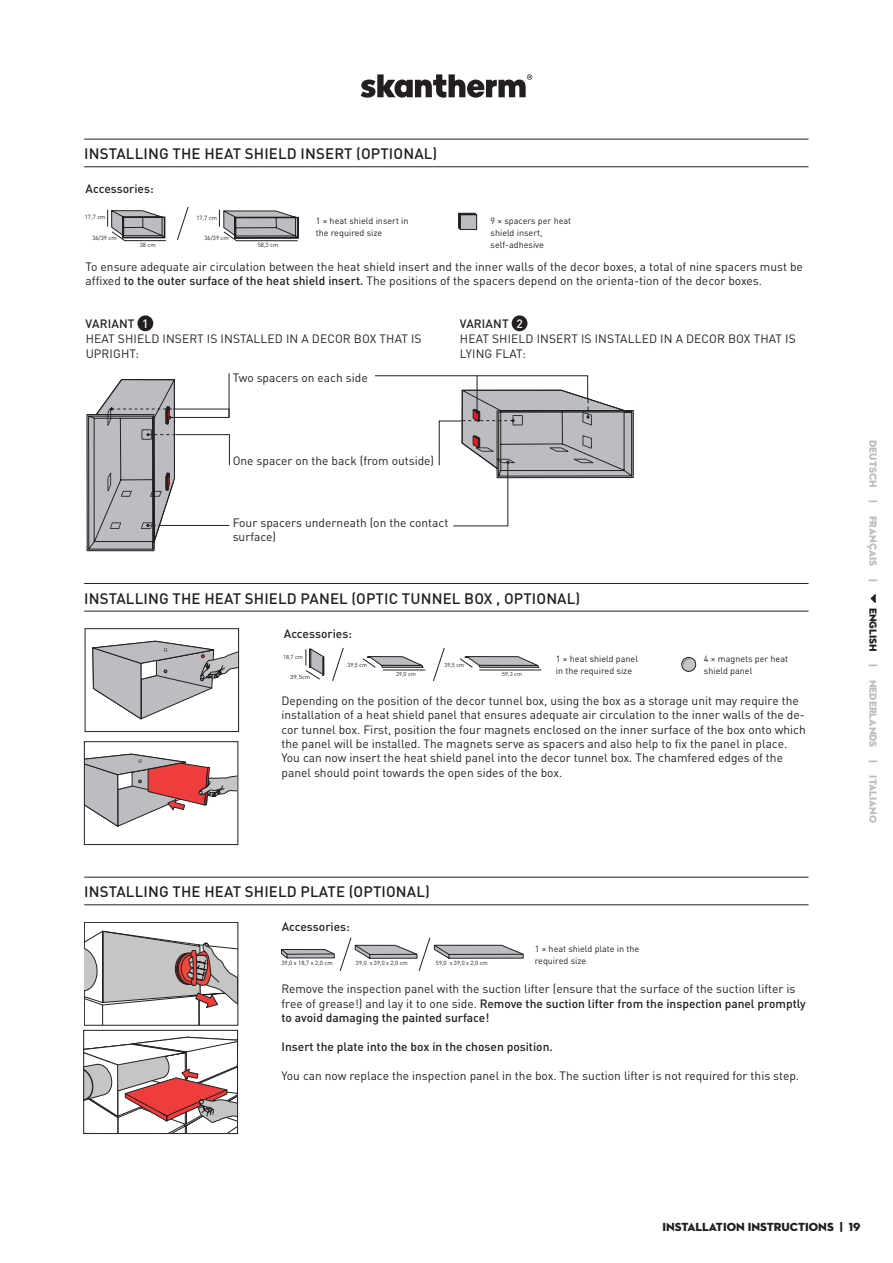
<style>
.page{position:relative;width:893px;height:1263px;background:#fff}
.page>*{position:absolute;margin:0;border:0;box-sizing:border-box;transform-origin:0 0}
.t1{font:500 15px "DIN Pro";letter-spacing:.01em;color:#231f20}
.t2{font:12px/14.4px "DIN Pro";color:#231f20}
.t3{font:500 12px "DIN Pro";color:#231f20}
.t4{font:12px "Neutraface 2 Display Titling";color:#231f20}
.t5{font:10.5px "Neutraface 2 Display Titling";color:#bcbdc0}
.t6{font:9px/12px "DIN Pro";color:#231f20}
.t7{font:6px "DIN Pro";color:#231f20}
.t8{font:6px "DIN";color:#231f20}
.t9{font:5.85px "DIN";color:#231f20}
.t10{font:5.7px "DIN";color:#231f20}
.t11{font:5.7px "DIN";color:#231f20;scale:1.13 1}
.s1{font-weight:500}
.s2{font-weight:500;color:#fff}
.s3{color:#231f20}
</style>
<div class="page">
<svg style="left:361px;top:74px;width:171px;height:24px"></svg>
<hr style="left:84px;top:904px;width:724px;height:1px;background:#231f20">
<hr style="left:84px;top:877px;width:724px;height:1px;background:#231f20">
<svg style="left:281px;top:937px;width:243px;height:34px"></svg>
<hr style="left:84px;top:611px;width:724px;height:1px;background:#231f20">
<hr style="left:84px;top:583px;width:724px;height:1px;background:#231f20">
<svg style="left:681px;top:657px;width:15px;height:15px"></svg>
<svg style="left:305px;top:648px;width:19px;height:32px"></svg>
<svg style="left:362px;top:656px;width:62px;height:12px"></svg>
<hr style="left:383px;top:670px;width:42px;height:1px;background:#231f20">
<hr style="left:479px;top:670px;width:62px;height:1px;background:#231f20">
<svg style="left:460px;top:656px;width:80px;height:12px"></svg>
<svg style="left:332px;top:647px;width:12px;height:34px"></svg>
<svg style="left:433px;top:647px;width:12px;height:34px"></svg>
<svg style="left:92px;top:641px;width:145px;height:79px"></svg>
<div style="left:85px;top:628px;width:154px;height:104px;border:1px solid #231f20"></div>
<svg style="left:86px;top:754px;width:150px;height:73px"></svg>
<div style="left:84px;top:741px;width:154px;height:104px;border:1px solid #231f20"></div>
<svg style="left:870px;top:594px;width:6px;height:9px"></svg>
<svg style="left:84px;top:922px;width:154px;height:103px"></svg>
<div style="left:84px;top:1030px;width:154px;height:104px;border:1px solid #231f20"></div>
<svg style="left:84px;top:1037px;width:154px;height:96px"></svg>
<hr style="left:84px;top:166px;width:724px;height:1px;background:#231f20">
<hr style="left:84px;top:139px;width:724px;height:1px;background:#231f20">
<div style="left:137px;top:315px;width:16px;height:16px;background:#231f20;border-radius:50%"></div>
<div style="left:512px;top:315px;width:15px;height:16px;background:#231f20;border-radius:50%"></div>
<svg style="left:107px;top:209px;width:59px;height:32px"></svg>
<svg style="left:219px;top:209px;width:80px;height:32px"></svg>
<svg style="left:177px;top:206px;width:12px;height:34px"></svg>
<hr style="left:453px;top:525px;width:55px;height:1px;background:#231f20">
<hr style="left:507px;top:462px;width:1px;height:64px;background:#231f20">
<svg style="left:458px;top:213px;width:19px;height:17px"></svg>
<svg style="left:375px;top:375px;width:259px;height:103px"></svg>
<svg style="left:87px;top:373px;width:143px;height:178px"></svg>
<p class="t1" style="left:84px;top:142px;width:355px">INSTALLING THE HEAT SHIELD INSERT (OPTIONAL)</p>
<p class="t3" style="left:86px;top:179px;width:70px">Accessories:</p>
<p class="t8" style="left:85px;top:213px;width:22px">17,7 cm</p>
<p class="t7" style="left:92px;top:233px;width:26px">36/39 cm</p>
<p class="t7" style="left:204px;top:233px;width:26px">36/39 cm</p>
<p class="t8" style="left:196px;top:214px;width:22px">17,7 cm</p>
<p class="t6" style="left:490px;top:214px;width:82px">9 × spacers per heat shield insert,</p>
<p class="t6" style="left:316px;top:214px;width:94px">1 × heat shield insert in the required size</p>
<p class="t8" style="left:140px;top:241px;width:18px">38 cm</p>
<p class="t6" style="left:490px;top:238px;width:55px">self-adhesive</p>
<p class="t8" style="left:258px;top:241px;width:22px">58,3 cm</p>
<p class="t2" style="left:86px;top:258px;width:719px">To ensure adequate air circulation between the heat shield insert and the inner walls of the decor boxes, a total of nine spacers must be affixed <span class="s1">to the outer surface of the heat shield insert.</span> The positions of the spacers depend on the orienta-tion of the decor boxes.</p>
<p class="t2" style="left:86px;top:315px;width:337px;line-height:15px"><span class="s1">VARIANT</span> <span class="s2">1<br></span>HEAT SHIELD INSERT IS INSTALLED IN A DECOR BOX THAT IS<br>UPRIGHT:</p>
<p class="t2" style="left:460px;top:315px;width:337px;line-height:15px"><span class="s1">VARIANT</span> <span class="s2">2<br></span>HEAT SHIELD INSERT IS INSTALLED IN A DECOR BOX THAT IS<br>LYING FLAT:</p>
<p class="t2" style="left:233px;top:369px;width:136px">Two spacers on each side</p>
<p class="t2" style="left:233px;top:452px;width:203px">One spacer on the back (from outside)</p>
<p class="t2" style="left:233px;top:514px;width:217px">Four spacers underneath (on the contact surface)</p>
<p class="t1" style="left:84px;top:586px;width:497px">INSTALLING THE HEAT SHIELD PANEL (OPTIC TUNNEL BOX , OPTIONAL)</p>
<p class="t3" style="left:284px;top:624px;width:70px">Accessories:</p>
<p class="t10" style="left:283px;top:653px;width:21px">18,7 cm</p>
<p class="t11" style="left:290px;top:673px;width:19px">39,5cm</p>
<p class="t10" style="left:347px;top:662px;width:21px">39,5 cm</p>
<p class="t10" style="left:396px;top:670px;width:21px">39,0 cm</p>
<p class="t10" style="left:444px;top:662px;width:21px">39,5 cm</p>
<p class="t10" style="left:502px;top:670px;width:21px">59,3 cm</p>
<p class="t6" style="left:556px;top:652px;width:84px">1 × heat shield panel in the required size</p>
<p class="t6" style="left:704px;top:652px;width:86px">4 × magnets per heat shield panel</p>
<p class="t2" style="left:282px;top:692px;width:526px">Depending on the position of the decor tunnel box, using the box as a storage unit may require the installation of a heat shield panel that ensures adequate air circulation to the inner walls of the de&shy;cor tunnel box. First, position the four magnets enclosed on the inner surface of the box onto which the panel will be installed. The magnets serve as spacers and also help to fix the panel in place.<br>You can now insert the heat shield panel into the decor tunnel box. The chamfered edges of the panel should point towards the open sides of the box.</p>
<p class="t1" style="left:84px;top:880px;width:347px">INSTALLING THE HEAT SHIELD PLATE (OPTIONAL)</p>
<p class="t3" style="left:282px;top:917px;width:70px">Accessories:</p>
<p class="t6" style="left:535px;top:942px;width:106px">1 × heat shield plate in the</p>
<p class="t7" style="left:281px;top:958px;width:53px">39,0 x 18,7 x 2,0 cm</p>
<p class="t9" style="left:356px;top:959px;width:53px">39,0 x 39,0 x 2,0 cm</p>
<p class="t9" style="left:436px;top:959px;width:53px">59,0 x 39,0 x 2,0 cm</p>
<p class="t6" style="left:535px;top:954px;width:53px">required size</p>
<p class="t2" style="left:282px;top:981px;width:526px">Remove the inspection panel with the suction lifter (ensure that the surface of the suction lifter is free of grease!) and lay it to one side. <span class="s1">Remove the suction lifter from the inspection panel promptly to avoid damaging the painted surface!</span></p>
<p class="t3" style="left:282px;top:1037px;width:273px">Insert the plate into the box in the chosen position.</p>
<p class="t2" style="left:282px;top:1067px;width:519px">You can now replace the inspection panel in the box. The suction lifter is not required for this step.</p>
<p class="t5" style="left:880px;top:440px;width:143px;rotate:90deg">DEUTSCH | FRANÇAIS |</p>
<p class="t5" style="left:880px;top:608px;width:217px;rotate:90deg"><span class="s3">ENGLISH</span> | NEDERLANDS | ITALIANO</p>
<p class="t4" style="left:662px;top:1219px;width:199px">INSTALLATION INSTRUCTIONS | 19</p>
</div>
